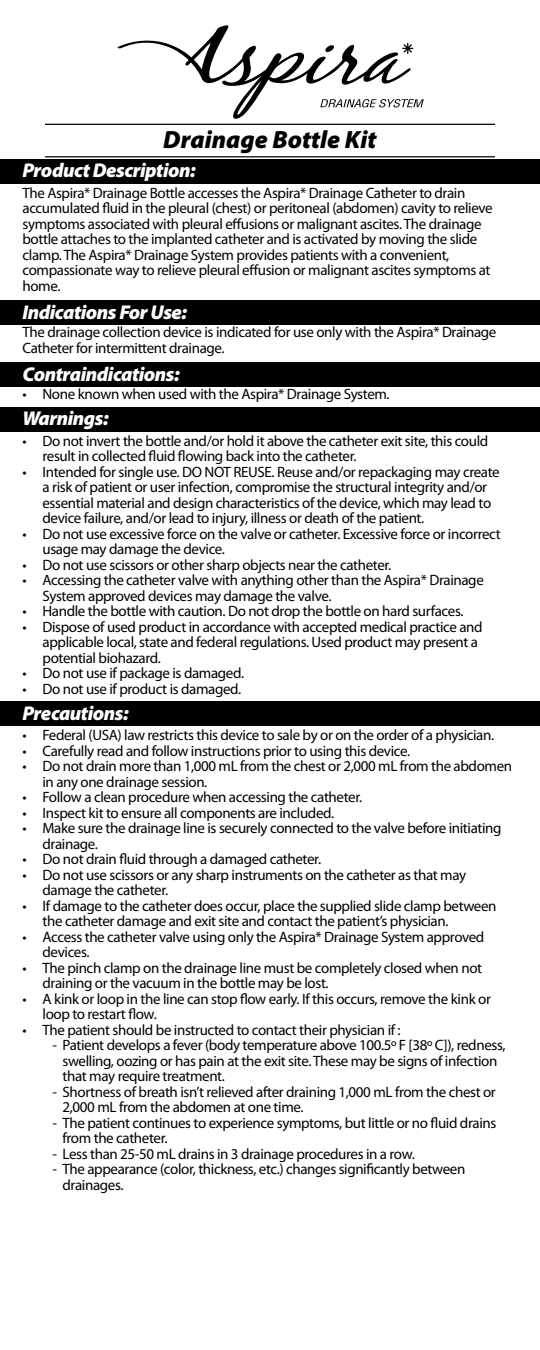
<style>
.page{position:relative;width:540px;height:1350px;background:#fff}
.page>*{position:absolute;margin:0;border:0;box-sizing:border-box;transform-origin:0 0}
.t1{font:italic 900 25px "Myriad Pro";color:#000}
.t2{font:italic 900 20px "Myriad Pro";letter-spacing:-.025em;color:#fff}
.t3{font:15px/15.5px "Myriad Pro";letter-spacing:-.025em;color:#000}
</style>
<div class="page">
<div style="left:0;top:159px;width:540px;height:25px;background:#000"></div>
<svg style="left:118px;top:25px;width:306px;height:94px"></svg>
<div style="left:0;top:300px;width:540px;height:25px;background:#000"></div>
<div style="left:0;top:362px;width:540px;height:25px;background:#000"></div>
<div style="left:0;top:407px;width:540px;height:25px;background:#000"></div>
<div style="left:0;top:701px;width:540px;height:25px;background:#000"></div>
<hr style="left:45px;top:124px;width:450px;height:1px;background:#000">
<hr style="left:45px;top:156px;width:450px;height:1px;background:#000">
<h1 class="t1" style="left:163px;top:123px;width:215px">Drainage Bottle Kit</h1>
<h2 class="t2" style="left:22px;top:157px;width:175px">Product Description:</h2>
<p class="t3" style="left:22px;top:185px;width:472px">The Aspira* Drainage Bottle accesses the Aspira* Drainage Catheter to drain accumulated fluid in the pleural (chest) or peritoneal (abdomen) cavity to relieve symptoms associated with pleural effusions or malignant ascites. The drainage bottle attaches to the implanted catheter and is activated by moving the slide clamp. The Aspira* Drainage System provides patients with a convenient, compassionate way to relieve pleural effusion or malignant ascites symptoms at home.</p>
<h2 class="t2" style="left:22px;top:299px;width:166px">Indications For Use:</h2>
<p class="t3" style="left:22px;top:324px;width:475px">The drainage collection device is indicated for use only with the Aspira* Drainage<br>Catheter for intermittent drainage.</p>
<h2 class="t2" style="left:22px;top:361px;width:159px">Contraindications:</h2>
<p class="t3" style="left:22px;top:386px;width:369px">• None known when used with the Aspira* Drainage System.</p>
<h2 class="t2" style="left:22px;top:405px;width:88px">Warnings:</h2>
<p class="t3" style="left:43px;top:433px;width:447px;text-indent:-20px">• Do not invert the bottle and/or hold it above the catheter exit site, this could result in collected fluid flowing back into the catheter.</p>
<p class="t3" style="left:43px;top:464px;width:459px;text-indent:-20px">• Intended for single use. DO NOT REUSE. Reuse and/or repackaging may create a risk of patient or user infection, compromise the structural integrity and/or essential material and design characteristics of the device, which may lead to device failure, and/or lead to injury, illness or death of the patient.</p>
<p class="t3" style="left:43px;top:526px;width:460px;text-indent:-20px">• Do not use excessive force on the valve or catheter. Excessive force or incorrect usage may damage the device.</p>
<p class="t3" style="left:23px;top:557px;width:370px">• Do not use scissors or other sharp objects near the catheter.</p>
<p class="t3" style="left:43px;top:572px;width:443px;text-indent:-20px">• Accessing the catheter valve with anything other than the Aspira* Drainage<br>System approved devices may damage the valve.</p>
<p class="t3" style="left:23px;top:603px;width:443px">• Handle the bottle with caution. Do not drop the bottle on hard surfaces.</p>
<p class="t3" style="left:43px;top:619px;width:442px;text-indent:-20px">• Dispose of used product in accordance with accepted medical practice and applicable local, state and federal regulations. Used product may present a potential biohazard.</p>
<p class="t3" style="left:23px;top:665px;width:223px">• Do not use if package is damaged.</p>
<p class="t3" style="left:23px;top:681px;width:220px">• Do not use if product is damaged.</p>
<h2 class="t2" style="left:22px;top:700px;width:108px">Precautions:</h2>
<p class="t3" style="left:22px;top:727px;width:473px">• Federal (USA) law restricts this device to sale by or on the order of a physician.</p>
<p class="t3" style="left:22px;top:743px;width:389px">• Carefully read and follow instructions prior to using this device.</p>
<p class="t3" style="left:43px;top:758px;width:471px;text-indent:-20px">• Do not drain more than 1,000 mL from the chest or 2,000 mL from the abdomen in any one drainage session.</p>
<p class="t3" style="left:23px;top:789px;width:341px">• Follow a clean procedure when accessing the catheter.</p>
<p class="t3" style="left:23px;top:805px;width:313px">• Inspect kit to ensure all components are included.</p>
<p class="t3" style="left:43px;top:820px;width:461px;text-indent:-20px">• Make sure the drainage line is securely connected to the valve before initiating drainage.</p>
<p class="t3" style="left:23px;top:851px;width:300px">• Do not drain fluid through a damaged catheter.</p>
<p class="t3" style="left:43px;top:867px;width:425px;text-indent:-20px">• Do not use scissors or any sharp instruments on the catheter as that may damage the catheter.</p>
<p class="t3" style="left:43px;top:898px;width:456px;text-indent:-20px">• If damage to the catheter does occur, place the supplied slide clamp between the catheter damage and exit site and contact the patient’s physician.</p>
<p class="t3" style="left:43px;top:929px;width:443px;text-indent:-20px">• Access the catheter valve using only the Aspira* Drainage System approved devices.</p>
<p class="t3" style="left:43px;top:960px;width:441px;text-indent:-20px">• The pinch clamp on the drainage line must be completely closed when not draining or the vacuum in the bottle may be lost.</p>
<p class="t3" style="left:43px;top:991px;width:450px;text-indent:-20px">• A kink or loop in the line can stop flow early. If this occurs, remove the kink or loop to restart flow.</p>
<p class="t3" style="left:23px;top:1022px;width:380px">• The patient should be instructed to contact their physician if :</p>
<p class="t3" style="left:63px;top:1037px;width:444px;text-indent:-10px">- Patient develops a fever (body temperature above 100.5º F [38º C]), redness, swelling, oozing or has pain at the exit site.These may be signs of infection that may require treatment.</p>
<p class="t3" style="left:63px;top:1084px;width:435px;text-indent:-10px">- Shortness of breath isn’t relieved after draining 1,000 mL from the chest or<br>2,000 mL from the abdomen at one time.</p>
<p class="t3" style="left:63px;top:1115px;width:435px;text-indent:-10px">- The patient continues to experience symptoms, but little or no fluid drains from the catheter.</p>
<p class="t3" style="left:53px;top:1146px;width:364px">- Less than 25-50 mL drains in 3 drainage procedures in a row.</p>
<p class="t3" style="left:63px;top:1161px;width:404px;text-indent:-10px">- The appearance (color, thickness, etc.) changes significantly between drainages.</p>
</div>
